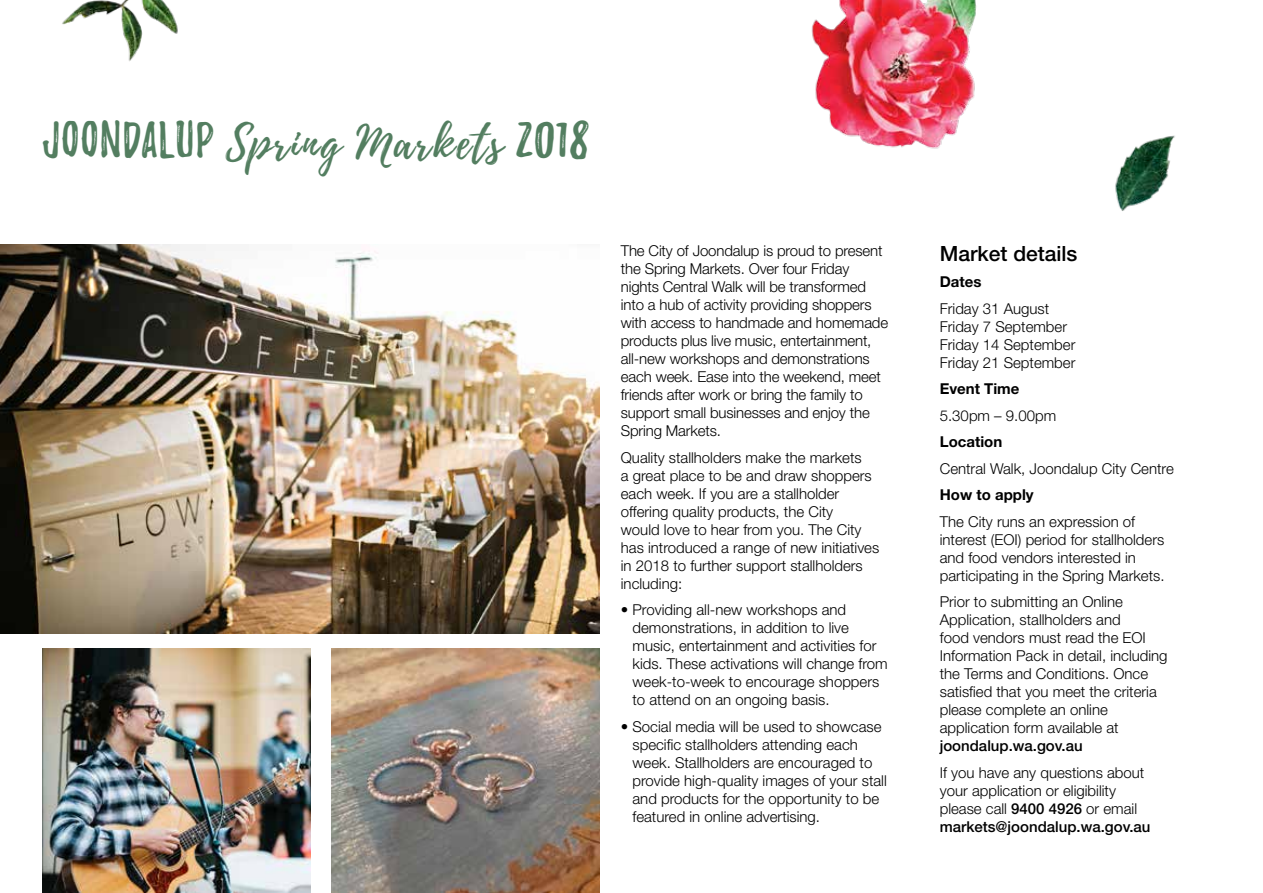
<style>
.page{position:relative;width:1263px;height:893px;background:#fff}
.page>*{position:absolute;margin:0;border:0;box-sizing:border-box;transform-origin:0 0}
.t1{font:45px "Playlist Caps";letter-spacing:.015em;color:#537e60}
.t2{font:500 21px "Helvetica Neue";color:#000}
.t3{font:300 15px/18px "Helvetica Neue";color:#000}
.t4{font:700 15px "Helvetica Neue";color:#000}
.t5{font:500 15px "Helvetica Neue";color:#000}
.s1{font-family:"Playlist Script"}
.s2{font-weight:500}
</style>
<div class="page">
<img style="left:0;top:244px;width:600px;height:390px">
<img style="left:43px;top:648px;width:267px;height:245px">
<img style="left:332px;top:648px;width:268px;height:245px">
<img style="left:811px;top:0;width:166px;height:149px">
<img style="left:1115px;top:135px;width:60px;height:76px">
<img style="left:62px;top:0;width:116px;height:61px">
<h1 class="t1" style="left:43px;top:119px;width:549px">JOONDALUP <span class="s1">Spring Markets</span> 2018</h1>
<p class="t3" style="left:621px;top:242px;width:269px">The City of Joondalup is proud to present the Spring Markets. Over four Friday nights Central Walk will be transformed into a hub of activity providing shoppers with access to handmade and homemade products plus live music, entertainment, all-new workshops and demonstrations each week. Ease into the weekend, meet friends after work or bring the family to support small businesses and enjoy the Spring Markets.</p>
<p class="t3" style="left:621px;top:448px;width:260px">Quality stallholders make the markets<br>a great place to be and draw shoppers each week. If you are a stallholder offering quality products, the City<br>would love to hear from you. The City has introduced a range of new initiatives in 2018 to further support stallholders including:</p>
<p class="t3" style="left:632px;top:601px;width:257px;text-indent:-12px">• Providing all-new workshops and demonstrations, in addition to live music, entertainment and activities for kids. These activations will change from week-to-week to encourage shoppers to attend on an ongoing basis.</p>
<p class="t3" style="left:632px;top:717px;width:256px;text-indent:-12px">• Social media will be used to showcase specific stallholders attending each week. Stallholders are encouraged to provide high-quality images of your stall and products for the opportunity to be featured in online advertising.</p>
<h2 class="t2" style="left:940px;top:241px;width:139px">Market details</h2>
<p class="t4" style="left:940px;top:273px;width:43px">Dates</p>
<p class="t3" style="left:940px;top:299px;width:137px">Friday 31 August<br>Friday 7 September<br>Friday 14 September<br>Friday 21 September</p>
<p class="t4" style="left:940px;top:380px;width:81px">Event Time</p>
<p class="t3" style="left:940px;top:406px;width:118px">5.30pm – 9.00pm</p>
<p class="t4" style="left:940px;top:433px;width:64px">Location</p>
<p class="t3" style="left:940px;top:459px;width:235px">Central Walk, Joondalup City Centre</p>
<p class="t4" style="left:940px;top:486px;width:95px">How to apply</p>
<p class="t3" style="left:940px;top:512px;width:226px">The City runs an expression of interest (EOI) period for stallholders and food vendors interested in participating in the Spring Markets.</p>
<p class="t3" style="left:940px;top:593px;width:229px">Prior to submitting an Online<br>Application, stallholders and<br>food vendors must read the EOI<br>Information Pack in detail, including the Terms and Conditions. Once satisfied that you meet the criteria please complete an online application form available at</p>
<p class="t5" style="left:940px;top:737px;width:144px">joondalup.wa.gov.au</p>
<p class="t3" style="left:940px;top:763px;width:212px">If you have any questions about your application or eligibility please call <span class="s2">9400 4926</span> or email <span class="s2">markets@joondalup.wa.gov.au</span></p>
</div>
